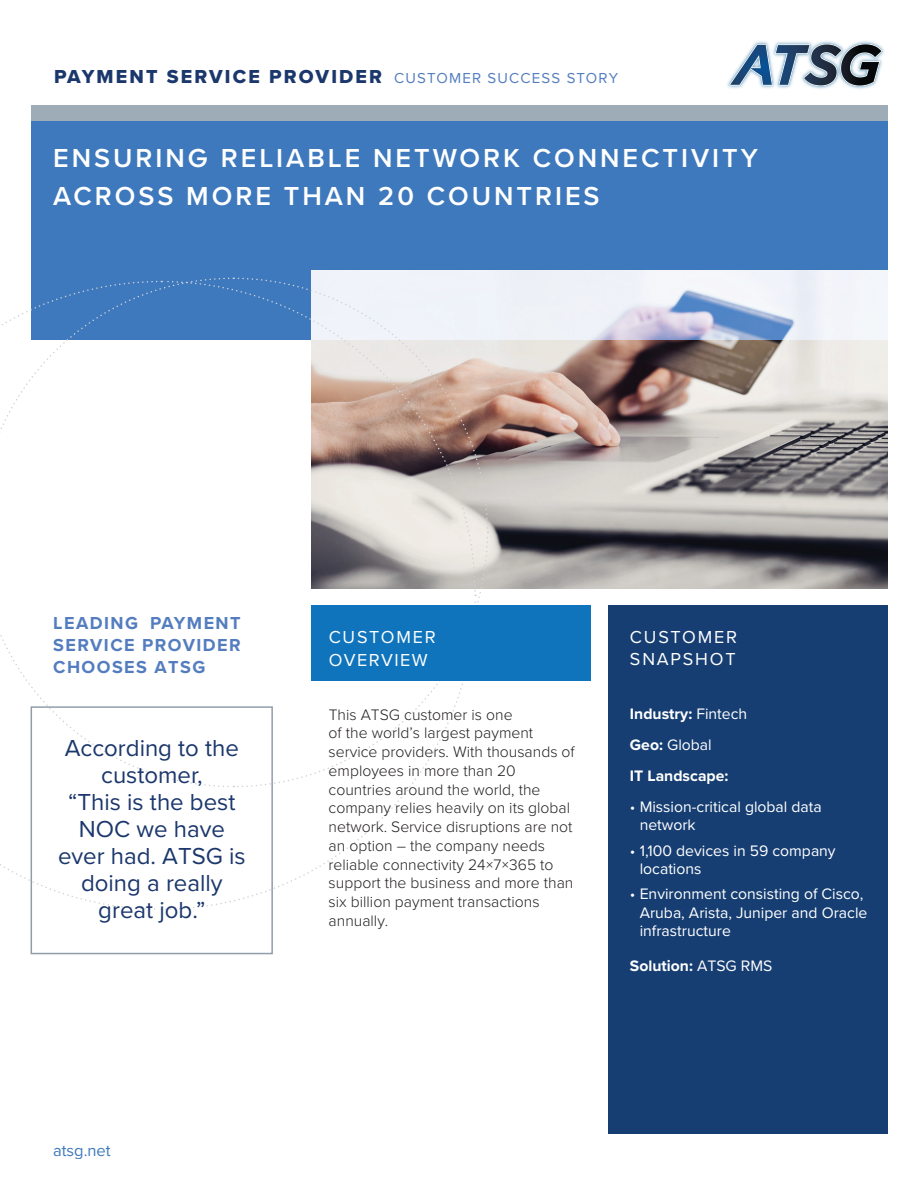
<style>
.page{position:relative;width:918px;height:1188px;background:#fff}
.page>*{position:absolute;margin:0;border:0;box-sizing:border-box;transform-origin:0 0}
.t1{font:600 27px/37.5px "Proxima Nova A";letter-spacing:.11em;color:#fff}
.t2{font:24px/27px "Proxima Nova";color:#1b376c;text-align:center}
.t3{font:19.5px "Proxima Nova A Extrabld";letter-spacing:.11em;color:#1b376c}
.t4{font:700 18px/21.6px "Proxima Nova";letter-spacing:.08em;color:#537dbf;text-align:justify}
.t5{font:18px/22px "Proxima Nova";letter-spacing:.1em;color:#fff}
.t6{font:18px/22.5px "Proxima Nova";letter-spacing:.08em;color:#fff}
.t7{font:16.5px "Proxima Nova";color:#3e79bd}
.t8{font:300 15.75px/18.8px "Proxima Nova";color:#231f20}
.t9{font:15.75px/17.9px "Proxima Nova";color:#fff}
.t10{font:700 15.75px/31.2px "Proxima Nova";color:#fff}
.s1{font-family:"Proxima Nova A";font-size:15px;color:#537dbf}
.s2{font-weight:400}
.s3{font-family:"Proxima Nova A";font-weight:300}
</style>
<div class="page">
<img style="left:477px;top:339px;width:411px;height:250px">
<svg style="left:31px;top:121px;width:857px;height:218px;background:#5b8cc6"></svg>
<div style="left:31px;top:106px;width:857px;height:15px;background:#9dacb6"></div>
<div style="left:609px;top:605px;width:279px;height:529px;background:#163e72"></div>
<svg style="left:230px;top:280px;width:247px;height:253px"></svg>
<svg style="left:0;top:788px;width:161px;height:123px"></svg>
<svg style="left:237px;top:533px;width:252px;height:255px"></svg>
<svg style="left:234px;top:277px;width:255px;height:252px"></svg>
<svg style="left:0;top:277px;width:230px;height:152px"></svg>
<svg style="left:0;top:635px;width:233px;height:153px"></svg>
<div style="left:312px;top:605px;width:279px;height:75px;background:#1074bc"></div>
<div style="left:31px;top:706px;width:242px;height:248px;border:2px solid #939daa"></div>
<img style="left:727px;top:41px;width:157px;height:48px">
<p class="t3" style="left:54px;top:62px;width:566px">PAYMENT SERVICE PROVIDER <span class="s1">CUSTOMER SUCCESS STORY</span></p>
<h1 class="t1" style="left:53px;top:139px;width:706px">ENSURING RELIABLE NETWORK CONNECTIVITY<br>ACROSS MORE THAN 20 COUNTRIES</h1>
<p class="t4" style="left:53px;top:612px;width:189px">LEADING PAYMENT SERVICE PROVIDER CHOOSES ATSG</p>
<h2 class="t2" style="left:58px;top:733px;width:189px">According to the customer,<br>“This is the best<br>NOC we have ever had. ATSG is doing a really great job.”</h2>
<p class="t7" style="left:53px;top:1138px;width:59px">atsg.net</p>
<p class="t6" style="left:329px;top:625px;width:109px">CUSTOMER<br>OVERVIEW</p>
<p class="t8" style="left:329px;top:704px;width:248px">This ATSG customer is one<br>of the world’s largest payment service providers. With thousands of employees in more than 20 countries around the world, the company relies heavily on its global network. Service disruptions are not an option – the company needs reliable connectivity 24×7×365 to support the business and more than six billion payment transactions annually.</p>
<p class="t5" style="left:630px;top:625px;width:109px">CUSTOMER<br>SNAPSHOT</p>
<p class="t10" style="left:630px;top:698px;width:119px">Industry: <span class="s2">Fintech<br></span>Geo: <span class="s2">Global<br></span>IT Landscape:</p>
<p class="t9" style="left:640px;top:798px;width:184px;text-indent:-10px"><span class="s3">•</span> Mission-critical global data network</p>
<p class="t9" style="left:640px;top:841px;width:197px;text-indent:-10px"><span class="s3">•</span> 1,100 devices in 59 company locations</p>
<p class="t9" style="left:640px;top:884px;width:229px;line-height:18.3px;text-indent:-10px"><span class="s3">•</span> Environment consisting of Cisco,<br>Aruba, Arista, Juniper and Oracle infrastructure</p>
<p class="t10" style="left:630px;top:950px;width:144px">Solution: <span class="s2">ATSG RMS</span></p>
</div>
